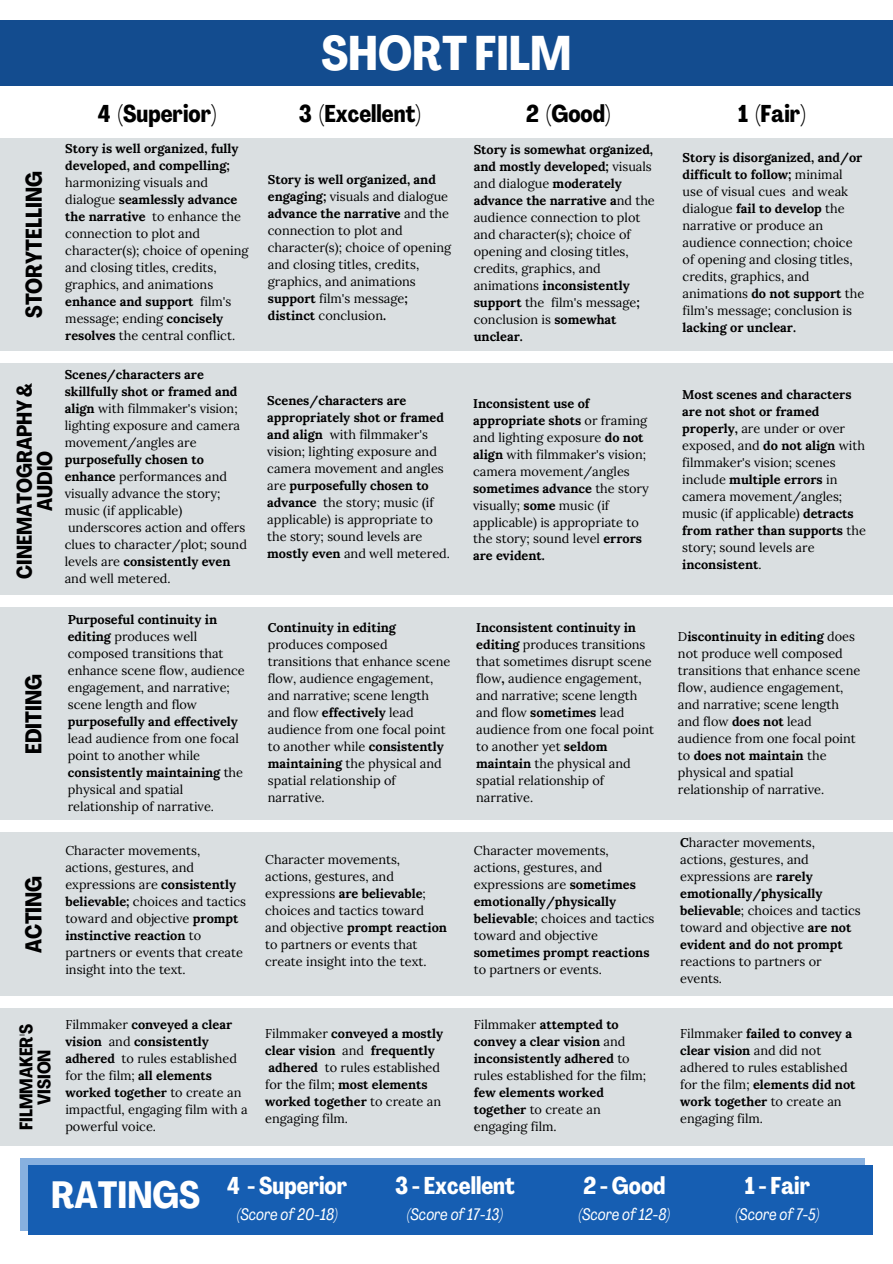
<style>
.page{position:relative;width:893px;height:1264px;background:#fff}
.page>*{position:absolute;margin:0;border:0;box-sizing:border-box;transform-origin:0 0}
.t1{font:700 48px "Agrandir Tight";color:#fff}
.t2{font:700 37.5px "Agrandir Tight";color:#fff}
.t3{font:700 24px "Agrandir Tight";color:#000}
.t4{font:700 24px "Agrandir Tight";color:#fff}
.t5{font:700 22.5px "Agrandir Tight";color:#000}
.t6{font:700 21px/20.2px "Agrandir Tight";color:#000;text-align:center}
.t7{font:700 18px/18px "Agrandir Tight";color:#000;text-align:center}
.t8{font:italic 16.5px "Agrandir Tight";color:#fff}
.t9{font:12.75px/17px "Lora";color:#000}
.t10{font:700 12.75px/17px "Lora";color:#000}
.s1{font-weight:700}
.s2{font-weight:400}
</style>
<div class="page">
<div style="left:0;top:138px;width:892px;height:212px;background:#dadfe1"></div>
<div style="left:0;top:21px;width:892px;height:65px;background:#134c8f"></div>
<div style="left:0;top:363px;width:892px;height:232px;background:#dadfe1"></div>
<div style="left:0;top:607px;width:892px;height:213px;background:#dadfe1"></div>
<div style="left:0;top:832px;width:892px;height:163px;background:#dadfe1"></div>
<div style="left:0;top:1008px;width:892px;height:137px;background:#dadfe1"></div>
<div style="left:20px;top:1158px;width:844px;height:72px;background:#87b0df"></div>
<div style="left:28px;top:1165px;width:844px;height:69px;background:#165eb2"></div>
<p class="t1" style="left:321px;top:34px;width:251px">SHORT FILM</p>
<p class="t5" style="left:25px;top:318px;width:148px;rotate:-90deg">STORYTELLING</p>
<p class="t6" style="left:17px;top:579px;width:198px;rotate:-90deg">CINEMATOGRAPHY&amp;<br>AUDIO</p>
<p class="t5" style="left:25px;top:753px;width:81px;rotate:-90deg">EDITING</p>
<p class="t5" style="left:24px;top:953px;width:79px;rotate:-90deg">ACTING</p>
<p class="t3" style="left:98px;top:104px;width:120px">4 (Superior)</p>
<p class="t3" style="left:299px;top:104px;width:123px">3 (Excellent)</p>
<p class="t3" style="left:525px;top:104px;width:86px">2 (Good)</p>
<p class="t3" style="left:738px;top:104px;width:69px">1 (Fair)</p>
<p class="t9" style="left:65px;top:140px;width:185px"><span class="s1">Story is well organized, fully developed, and compelling; </span>harmonizing visuals and dialogue <span class="s1">seamlessly advance the narrative</span> to enhance the connection to plot and character(s); choice of opening and closing titles, credits, graphics, and animations <span class="s1">enhance and support</span> film's message; ending <span class="s1">concisely resolves</span> the central conflict.</p>
<p class="t9" style="left:473px;top:141px;width:183px"><span class="s1">Story is somewhat organized, and mostly developed;</span> visuals and dialogue <span class="s1">moderately advance the narrative a</span>nd the audience connection to plot and character(s); choice of opening and closing titles, credits, graphics, and animations <span class="s1">inconsistently support</span> the film's message<span class="s1">; </span>conclusion is <span class="s1">somewhat unclear.</span></p>
<p class="t9" style="left:682px;top:149px;width:183px"><span class="s1">Story is disorganized, and/or difficult to follow;</span> minimal use of visual cues and weak dialogue <span class="s1">fail to develop</span> the narrative or produce an audience connection; choice of opening and closing titles, credits, graphics, and animations <span class="s1">do not support</span> the film's message; conclusion is <span class="s1">lacking or unclear.</span></p>
<p class="t9" style="left:268px;top:171px;width:185px"><span class="s1">Story is well organized, and engaging;</span> visuals and dialogue <span class="s1">advance the narrative</span> and the connection to plot and character(s); choice of opening and closing titles, credits, graphics, and animations <span class="s1">support</span> film's message<span class="s1">; distinct</span> conclusion<span class="s1">.</span></p>
<p class="t9" style="left:65px;top:366px;width:184px"><span class="s1">Scenes/characters are skillfully shot or framed and align</span> with filmmaker's vision; lighting exposure and camera movement/angles are <span class="s1">purposefully chosen to enhance</span> performances and visually advance the story; music (if applicable) underscores action and offers clues to character/plot; sound levels are <span class="s1">consistently even </span>and well metered.</p>
<p class="t9" style="left:267px;top:391px;width:184px"><span class="s1">Scenes/characters are appropriately shot or framed and align</span> with filmmaker's vision; lighting exposure and camera movement and angles are <span class="s1">purposefully chosen to advance</span> the story; music (if applicable) is appropriate to the story; sound levels are <span class="s1">mostly even</span> and well metered.</p>
<p class="t9" style="left:473px;top:394px;width:177px"><span class="s1">Inconsistent use of appropriate shots</span> or framing and lighting exposure <span class="s1">do not align</span> with filmmaker's vision; camera movement/angles <span class="s1">sometimes advance</span> the story visually; <span class="s1">some</span> music (if applicable) is appropriate to the story; sound level <span class="s1">errors are evident.</span></p>
<p class="t9" style="left:682px;top:386px;width:185px"><span class="s1">Most scenes and characters are not shot or framed properly,</span> are under or over exposed, and <span class="s1">do not align</span> with filmmaker's vision; scenes include <span class="s1">multiple errors</span> in camera movement/angles; music (if applicable) <span class="s1">detracts from rather than supports</span> the story; sound levels are <span class="s1">inconsistent</span>.</p>
<p class="t9" style="left:68px;top:610px;width:178px"><span class="s1">Purposeful continuity in editing</span> produces well composed transitions that enhance scene flow, audience engagement, and narrative; scene length and flow <span class="s1">purposefully and effectively </span>lead audience from one focal point to another while <span class="s1">consistently maintaining</span> the physical and spatial relationship of narrative.</p>
<p class="t9" style="left:268px;top:619px;width:184px"><span class="s1">Continuity in editing </span>produces composed transitions that enhance scene flow, audience engagement, and narrative; scene length and flow <span class="s1">effectively</span> lead audience from one focal point to another while <span class="s1">consistently maintaining</span> the physical and spatial relationship of narrative.</p>
<p class="t9" style="left:476px;top:619px;width:179px"><span class="s1">Inconsistent continuity in editing</span> produces transitions that sometimes disrupt scene flow<span class="s1">,</span> audience engagement, and narrative; scene length and flow <span class="s1">sometimes</span> lead audience from one focal point to another yet <span class="s1">seldom maintain</span> the physical and spatial relationship of narrative.</p>
<p class="t9" style="left:678px;top:627px;width:184px">D<span class="s1">iscontinuity in editing</span> does not produce well composed transitions that enhance scene flow, audience engagement, and narrative; scene length and flow <span class="s1">does not</span> lead audience from one focal point to <span class="s1">does not maintain</span> the physical and spatial relationship of narrative.</p>
<p class="t9" style="left:65px;top:842px;width:182px">Character movements, actions, gestures, and expressions are <span class="s1">consistently believable;</span> choices and tactics toward and objective <span class="s1">prompt instinctive reaction</span> to partners or events that create insight into the text.</p>
<p class="t9" style="left:265px;top:850px;width:183px">Character movements, actions, gestures, and expressions <span class="s1">are believable</span>; choices and tactics toward and objective <span class="s1">prompt reaction </span>to partners or events that create insight into the text.</p>
<p class="t9" style="left:473px;top:842px;width:182px">Character movements, actions, gestures, and expressions are <span class="s1">sometimes emotionally/physically believable</span>; choices and tactics toward and objective <span class="s1">sometimes prompt reactions </span>to partners or events.</p>
<p class="t9" style="left:680px;top:833px;width:182px"><span class="s1">C</span>haracter movements, actions, gestures, and expressions are <span class="s1">rarely emotionally/physically believable</span>; choices and tactics toward and objective <span class="s1">are not evident and do not prompt </span>reactions to partners or events.</p>
<p class="t7" style="left:19px;top:1130px;width:107px;rotate:-90deg">FILMMAKER'S<br>VISION</p>
<p class="t9" style="left:65px;top:1016px;width:184px">Filmmaker <span class="s1">conveyed a clear vision</span> and <span class="s1">consistently adhered</span> to rules established for the film; <span class="s1">all elements worked together</span> to create an impactful, engaging film with a powerful voice.</p>
<p class="t10" style="left:265px;top:1024px;width:179px"><span class="s2">Filmmaker</span> conveyed a mostly clear vision <span class="s2">and</span> frequently adhered <span class="s2">to rules established for the film;</span> most elements worked together <span class="s2">to create an engaging film.</span></p>
<p class="t10" style="left:473px;top:1016px;width:174px"><span class="s2">Filmmaker</span> attempted to convey a clear vision <span class="s2">and </span>inconsistently adhered <span class="s2">to rules established for the film; </span>few elements worked together <span class="s2">to create an engaging film.</span></p>
<p class="t9" style="left:680px;top:1024px;width:177px">Filmmaker <span class="s1">failed to convey a clear vision</span> and did not adhered to rules established for the film; <span class="s1">elements did not work together</span> to create an engaging film.</p>
<p class="t2" style="left:51px;top:1180px;width:150px">RATINGS</p>
<p class="t4" style="left:227px;top:1175px;width:122px">4 - Superior</p>
<p class="t8" style="left:237px;top:1207px;width:102px">(Score of 20-18)</p>
<p class="t4" style="left:395px;top:1175px;width:121px">3 - Excellent</p>
<p class="t8" style="left:407px;top:1207px;width:98px">(Score of 17-13)</p>
<p class="t4" style="left:583px;top:1175px;width:84px">2 - Good</p>
<p class="t8" style="left:578px;top:1207px;width:93px">(Score of 12-8)</p>
<p class="t4" style="left:745px;top:1175px;width:67px">1 - Fair</p>
<p class="t8" style="left:735px;top:1207px;width:85px">(Score of 7-5)</p>
</div>
